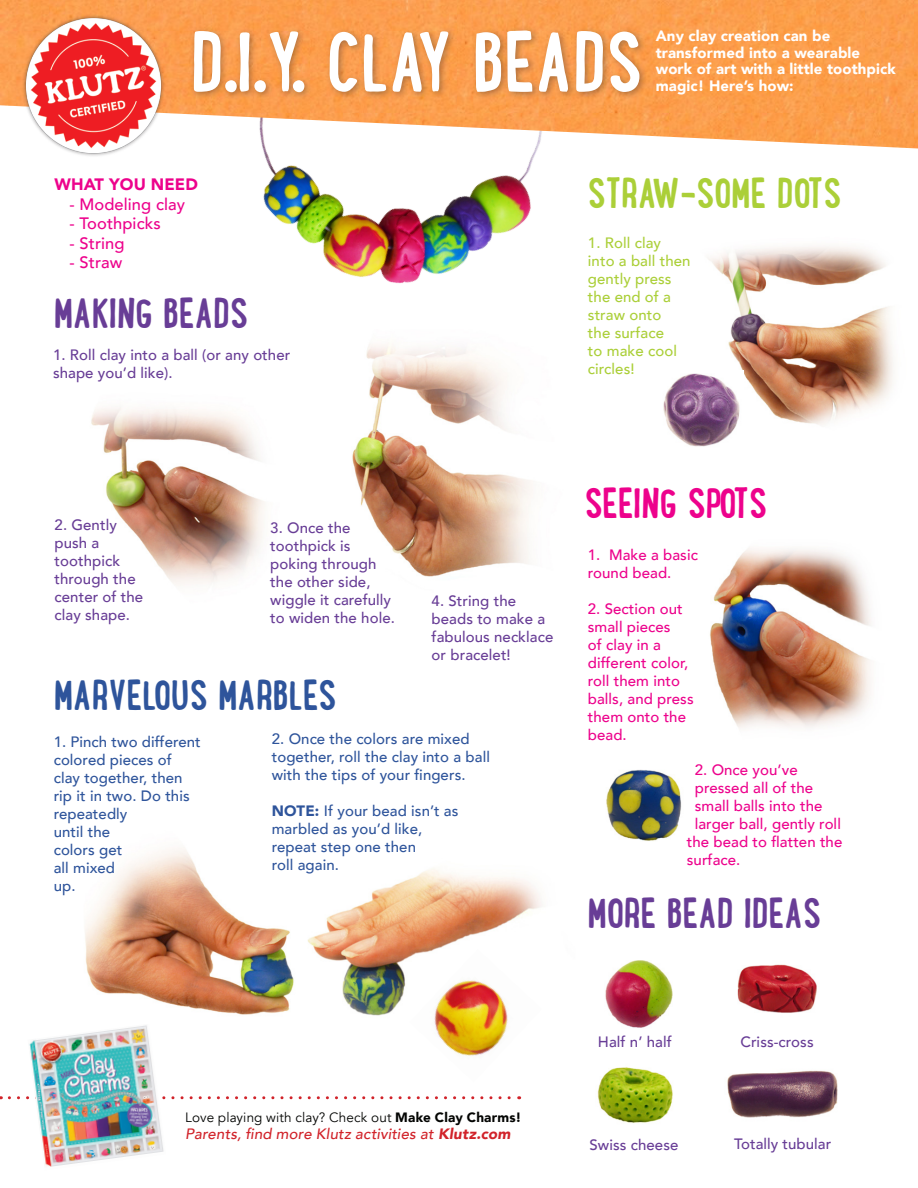
<style>
.page{position:relative;width:918px;height:1188px;background:#fff}
.page>*{position:absolute;margin:0;border:0;box-sizing:border-box;transform-origin:0 0}
.t1{font:700 90px "Lunch Box";color:#fff}
.t2{font:700 45px "Lunch Box";color:#683d96}
.t3{font:700 45px "Lunch Box";color:#2e549b}
.t4{font:700 45px "Lunch Box";color:#abcf38}
.t5{font:700 45px "Lunch Box";color:#ed028c}
.t6{font:500 16.5px "Avenir";letter-spacing:.005em;color:#ed028c}
.t7{font:900 16.5px "Avenir";letter-spacing:.005em;color:#ed028c}
.t8{font:500 15px/18px "Avenir";letter-spacing:.005em;color:#683d96}
.t9{font:500 15px/18px "Avenir";letter-spacing:.005em;color:#2e549b}
.t10{font:500 15px/18px "Avenir";letter-spacing:.005em;color:#ed028c}
.t11{font:900 15px/16.5px "Avenir";letter-spacing:.005em;color:#fff}
.t12{font:500 15px/18px "Avenir";letter-spacing:.005em;color:#abcf38}
.Sidebar_Text{font:italic 500 15px "Avenir";letter-spacing:.01em;color:#d1232a}
.Sidebar_Text-2{font:13.5px "Avenir";letter-spacing:.01em;color:#040503}
.s1{font-weight:900}
</style>
<div class="page">
<img style="left:262px;top:148px;width:276px;height:136px">
<img style="left:0;top:0;width:918px;height:148px">
<img style="left:20px;top:12px;width:146px;height:144px">
<img style="left:91px;top:407px;width:174px;height:179px">
<img style="left:352px;top:344px;width:181px;height:233px">
<div style="left:189px;top:26px;width:459px;height:75px;background:#231f20;opacity:.35"></div>
<img style="left:85px;top:848px;width:209px;height:167px">
<img style="left:307px;top:868px;width:234px;height:148px">
<img style="left:708px;top:246px;width:185px;height:179px">
<img style="left:409px;top:949px;width:132px;height:107px">
<img style="left:663px;top:371px;width:81px;height:76px">
<img style="left:737px;top:964px;width:80px;height:49px">
<img style="left:597px;top:1067px;width:76px;height:56px">
<img style="left:605px;top:961px;width:67px;height:67px">
<img style="left:606px;top:769px;width:76px;height:72px">
<img style="left:710px;top:548px;width:161px;height:180px">
<img style="left:727px;top:1070px;width:111px;height:48px">
<svg style="left:9px;top:1096px;width:511px;height:3px"></svg>
<img style="left:28px;top:1025px;width:138px;height:142px">
<p class="t1" style="left:191px;top:1px;width:453px">D.I.Y. CLAY BEADS</p>
<p class="t11" style="left:656px;top:28px;width:241px">Any clay creation can be transformed into a wearable work of art with a little toothpick magic! Here’s how:</p>
<p class="t7" style="left:55px;top:170px;width:145px">WHAT YOU NEED</p>
<p class="t6" style="left:70px;top:190px;width:117px">- Modeling clay</p>
<p class="t6" style="left:70px;top:209px;width:93px">- Toothpicks</p>
<p class="t6" style="left:70px;top:229px;width:56px">- String</p>
<p class="t6" style="left:70px;top:248px;width:54px">- Straw</p>
<p class="t2" style="left:54px;top:283px;width:196px">MAKING BEADS</p>
<p class="t8" style="left:53px;top:345px;width:239px">1. Roll clay into a ball (or any other</p>
<p class="t8" style="left:53px;top:363px;width:121px">shape you’d like).</p>
<p class="t4" style="left:588px;top:163px;width:255px">STRAW-SOME DOTS</p>
<p class="t12" style="left:588px;top:233px;width:104px">1. Roll clay into a ball then gently press the end of a straw onto<br>the surface<br>to make cool circles!</p>
<p class="t8" style="left:55px;top:515px;width:90px">2. Gently push a toothpick through the center of the clay shape.</p>
<p class="t8" style="left:270px;top:518px;width:126px">3. Once the toothpick is poking through the other side, wiggle it carefully to widen the hole.</p>
<p class="t3" style="left:54px;top:665px;width:284px">MARVELOUS MARBLES</p>
<p class="t8" style="left:432px;top:591px;width:123px">4. String the beads to make a fabulous necklace or bracelet!</p>
<p class="t9" style="left:54px;top:732px;width:149px">1. Pinch two different colored pieces of clay together, then rip it in two. Do this repeatedly<br>until the<br>colors get<br>all mixed<br>up.</p>
<p class="t9" style="left:272px;top:729px;width:220px">2. Once the colors are mixed together, roll the clay into a ball with the tips of your fingers.</p>
<p class="t9" style="left:272px;top:801px;width:188px"><span class="s1">NOTE:</span> If your bead isn’t as marbled as you’d like, repeat step one then<br>roll again.</p>
<p class="t5" style="left:585px;top:473px;width:184px">SEEING SPOTS</p>
<p class="t10" style="left:588px;top:545px;width:112px">1. Make a basic round bead.</p>
<p class="t10" style="left:588px;top:599px;width:107px">2. Section out small pieces<br>of clay in a different color, roll them into balls, and press them onto the bead.</p>
<p class="t10" style="left:695px;top:760px;width:104px">2. Once you’ve</p>
<p class="t10" style="left:695px;top:778px;width:120px">pressed all of the</p>
<p class="t10" style="left:695px;top:796px;width:129px">small balls into the</p>
<p class="t10" style="left:695px;top:814px;width:148px">larger ball, gently roll</p>
<p class="t10" style="left:687px;top:832px;width:157px">the bead to flatten the</p>
<p class="t10" style="left:687px;top:850px;width:55px">surface.</p>
<p class="t2" style="left:588px;top:883px;width:235px">MORE BEAD IDEAS</p>
<p class="Sidebar_Text-2" style="left:185px;top:1109px;width:338px">Love playing with clay? Check out <span class="s1">Make Clay Charms!</span></p>
<p class="Sidebar_Text" style="left:185px;top:1125px;width:327px">Parents, find more Klutz activities at <span class="s1">Klutz.com</span></p>
<p class="t8" style="left:598px;top:1032px;width:75px">Half n’ half</p>
<p class="t8" style="left:590px;top:1135px;width:90px">Swiss cheese</p>
<p class="t8" style="left:740px;top:1032px;width:75px">Criss-cross</p>
<p class="t8" style="left:734px;top:1134px;width:99px">Totally tubular</p>
</div>
